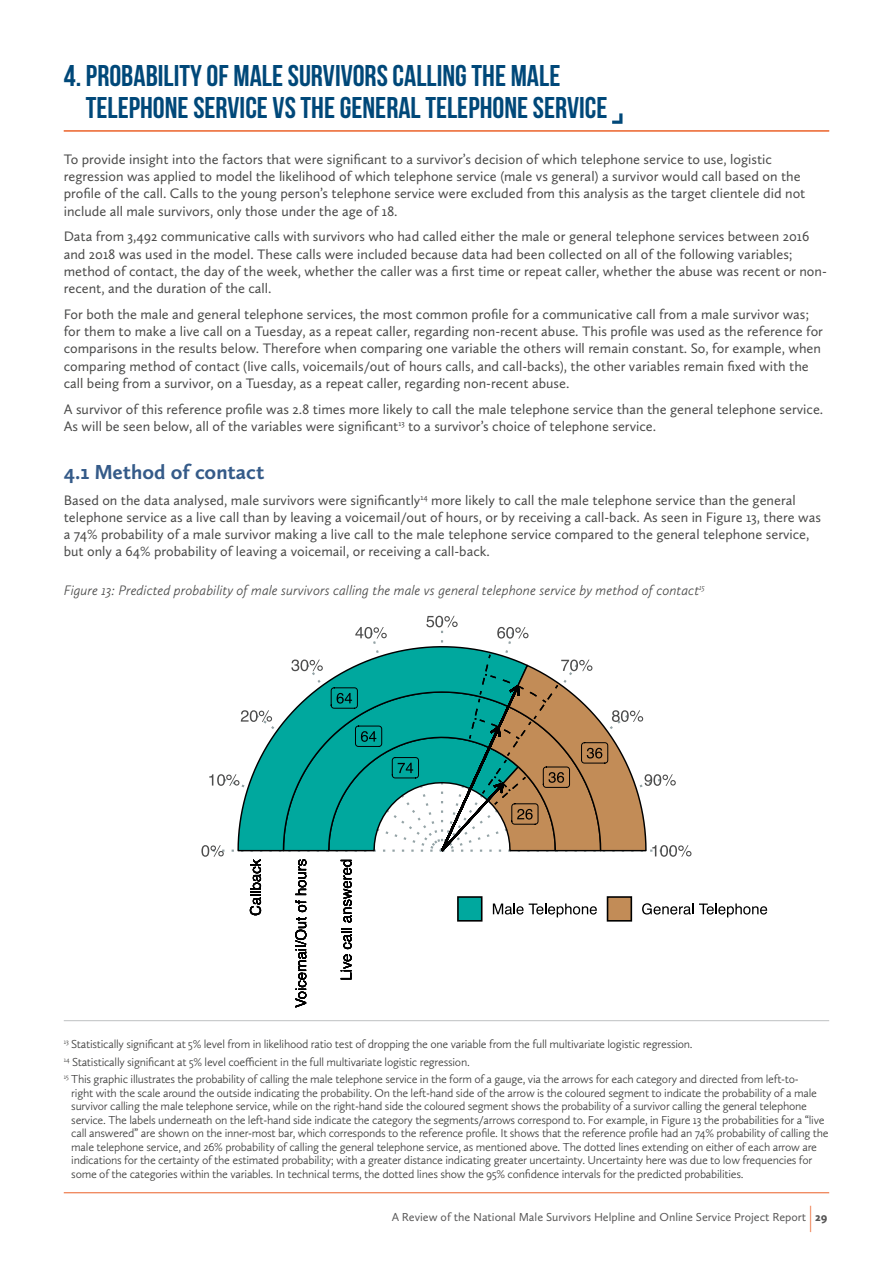
<style>
.page{position:relative;width:893px;height:1263px;background:#fff}
.page>*{position:absolute;margin:0;border:0;box-sizing:border-box;transform-origin:0 0}
.t1{font:700 30px/31.5px "Bebas Neue";color:#004879}
.t2{font:300 27px "Calluna Sans";color:#eb6027;scale:.5 1}
.t3{font:700 21px "Calluna Sans";color:#355b89}
.t4{font:14.25px/17.2px "Calluna Sans";color:#4a4a49}
.t5{font:italic 300 14.25px "Calluna Sans";color:#4a4a49}
.t6{font:300 12px/13.5px "Calluna Sans";letter-spacing:-.02em;color:#3c3c3b}
.t7{font:12px "Calluna Sans";color:#585757}
.t8{font:900 12px "Calluna Sans";color:#585757}
</style>
<div class="page">
<hr style="left:64px;top:1192px;width:765px;height:1px;background:#eb6027">
<hr style="left:64px;top:131px;width:765px;height:1px;background:#eb6027">
<svg style="left:612px;top:113px;width:10px;height:11px"></svg>
<svg style="left:201px;top:616px;width:566px;height:391px"></svg>
<hr style="left:64px;top:1020px;width:765px;height:1px;background:#bec1c2">
<h1 class="t1" style="left:86px;top:60px;width:523px;text-indent:-22px">4. PROBABILITY OF MALE SURVIVORS CALLING THE MALE<br>TELEPHONE SERVICE VS THE GENERAL TELEPHONE SERVICE</h1>
<p class="t4" style="left:64px;top:150px;width:743px">To provide insight into the factors that were significant to a survivor’s decision of which telephone service to use, logistic regression was applied to model the likelihood of which telephone service (male vs general) a survivor would call based on the profile of the call. Calls to the young person’s telephone service were excluded from this analysis as the target clientele did not include all male survivors, only those under the age of 18.</p>
<p class="t4" style="left:64px;top:228px;width:764px">Data from 3,492 communicative calls with survivors who had called either the male or general telephone services between 2016 and 2018 was used in the model. These calls were included because data had been collected on all of the following variables; method of contact, the day of the week, whether the caller was a first time or repeat caller, whether the abuse was recent or non&shy;recent, and the duration of the call.</p>
<p class="t4" style="left:64px;top:305px;width:761px">For both the male and general telephone services, the most common profile for a communicative call from a male survivor was; for them to make a live call on a Tuesday, as a repeat caller, regarding non-recent abuse. This profile was used as the reference for comparisons in the results below. Therefore when comparing one variable the others will remain constant. So, for example, when comparing method of contact (live calls, voicemails/out of hours calls, and call-backs), the other variables remain fixed with the call being from a survivor, on a Tuesday, as a repeat caller, regarding non-recent abuse.</p>
<p class="t4" style="left:64px;top:400px;width:761px">A survivor of this reference profile was 2.8 times more likely to call the male telephone service than the general telephone service.<br>As will be seen below, all of the variables were significant<sup>13</sup> to a survivor’s choice of telephone service.</p>
<h3 class="t3" style="left:64px;top:459px;width:202px">4.1 Method of contact</h3>
<p class="t4" style="left:64px;top:491px;width:759px">Based on the data analysed, male survivors were significantly<sup>14</sup> more likely to call the male telephone service than the general telephone service as a live call than by leaving a voicemail/out of hours, or by receiving a call-back. As seen in Figure 13, there was a 74% probability of a male survivor making a live call to the male telephone service compared to the general telephone service, but only a 64% probability of leaving a voicemail, or receiving a call-back.</p>
<p class="t5" style="left:64px;top:581px;width:643px">Figure 13: Predicted probability of male survivors calling the male vs general telephone service by method of contact<sup>15</sup></p>
<p class="t6" style="left:64px;top:1035px;width:736px;line-height:17.7px"><sup>13</sup> Statistically significant at 5% level from in likelihood ratio test of dropping the one variable from the full multivariate logistic regression.<br><sup>14</sup> Statistically significant at 5% level coefficient in the full multivariate logistic regression.<br><sup>15</sup> This graphic illustrates the probability of calling the male telephone service in the form of a gauge, via the arrows for each category and directed from left-to-</p>
<p class="t6" style="left:71px;top:1086px;width:759px">right with the scale around the outside indicating the probability. On the left-hand side of the arrow is the coloured segment to indicate the probability of a male survivor calling the male telephone service, while on the right-hand side the coloured segment shows the probability of a survivor calling the general telephone service. The labels underneath on the left-hand side indicate the category the segments/arrows correspond to. For example, in Figure 13 the probabilities for a “live call answered” are shown on the inner-most bar, which corresponds to the reference profile. It shows that the reference profile had an 74% probability of calling the male telephone service, and 26% probability of calling the general telephone service, as mentioned above. The dotted lines extending on either of each arrow are indications for the certainty of the estimated probability; with a greater distance indicating greater uncertainty. Uncertainty here was due to low frequencies for some of the categories within the variables. In technical terms, the dotted lines show the 95% confidence intervals for the predicted probabilities.</p>
<p class="t7" style="left:392px;top:1210px;width:416px">A Review of the National Male Survivors Helpline and Online Service Project Report</p>
<h2 class="t2" style="left:809px;top:1201px;width:8px">|</h2>
<p class="t8" style="left:815px;top:1210px;width:14px">29</p>
</div>
